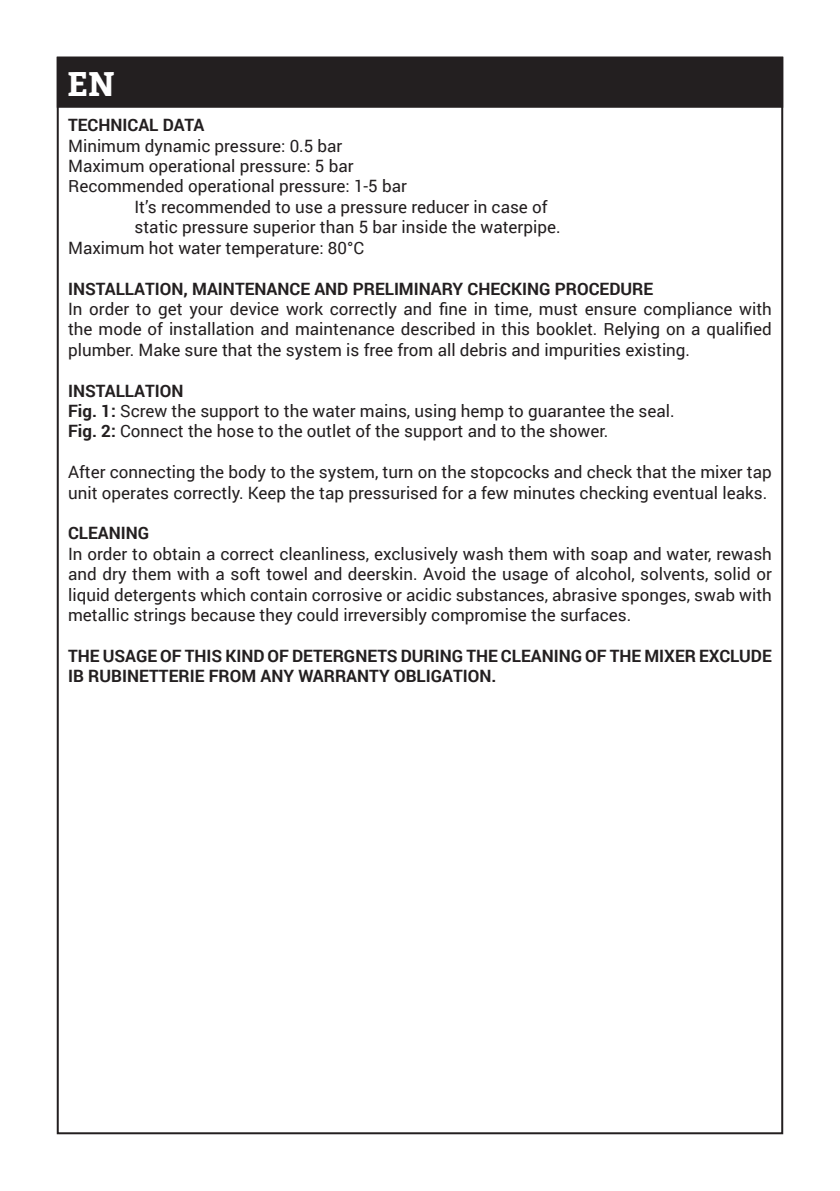
<style>
.page{position:relative;width:840px;height:1191px;background:#fff}
.page>*{position:absolute;margin:0;border:0;box-sizing:border-box;transform-origin:0 0}
.t1{font:700 34px "Bitter";color:#fff}
.t2{font:17px/20.4px "Roboto";color:#231f20;text-align:justify}
.t3{font:700 17px/20.4px "Roboto";color:#231f20}
.s1{font-weight:700}
</style>
<div class="page">
<div style="left:58px;top:58px;width:723px;height:49px;background:#231f20"></div>
<div style="left:57px;top:57px;width:725px;height:51px;border:2px solid #231f20"></div>
<p class="t1" style="left:67px;top:63px;width:50px">EN</p>
<p class="t3" style="left:68px;top:114px;width:138px">TECHNICAL DATA</p>
<p class="t2" style="left:68px;top:135px;width:276px">Minimum dynamic pressure: 0.5 bar</p>
<p class="t2" style="left:68px;top:155px;width:287px">Maximum operational pressure: 5 bar</p>
<p class="t2" style="left:68px;top:176px;width:340px">Recommended operational pressure: 1-5 bar</p>
<p class="t2" style="left:134px;top:196px;width:414px">It’s recommended to use a pressure reducer in case of</p>
<p class="t2" style="left:134px;top:216px;width:427px">static pressure superior than 5 bar inside the waterpipe.</p>
<p class="t2" style="left:68px;top:237px;width:297px">Maximum hot water temperature: 80°C</p>
<p class="t3" style="left:68px;top:277px;width:586px">INSTALLATION, MAINTENANCE AND PRELIMINARY CHECKING PROCEDURE</p>
<p class="t2" style="left:68px;top:298px;width:704px">In order to get your device work correctly and fine in time, must ensure compliance with the mode of installation and maintenance described in this booklet. Relying on a qualified plumber. Make sure that the system is free from all debris and impurities existing.</p>
<p class="t3" style="left:68px;top:379px;width:117px">INSTALLATION</p>
<p class="t2" style="left:68px;top:400px;width:607px"><span class="s1">Fig. 1:</span> Screw the support to the water mains, using hemp to guarantee the seal.</p>
<p class="t2" style="left:68px;top:420px;width:541px"><span class="s1">Fig. 2:</span> Connect the hose to the outlet of the support and to the shower.</p>
<p class="t2" style="left:68px;top:461px;width:704px">After connecting the body to the system, turn on the stopcocks and check that the mixer tap unit operates correctly. Keep the tap pressurised for a few minutes checking eventual leaks.</p>
<p class="t3" style="left:68px;top:522px;width:83px">CLEANING</p>
<p class="t2" style="left:68px;top:543px;width:705px">In order to obtain a correct cleanliness, exclusively wash them with soap and water, rewash and dry them with a soft towel and deerskin. Avoid the usage of alcohol, solvents, solid or liquid detergents which contain corrosive or acidic substances, abrasive sponges, swab with metallic strings because they could irreversibly compromise the surfaces.</p>
<p class="t3" style="left:68px;top:645px;width:704px">THE USAGE OF THIS KIND OF DETERGNETS DURING THE CLEANING OF THE MIXER EXCLUDE<br>IB RUBINETTERIE FROM ANY WARRANTY OBLIGATION.</p>
</div>
